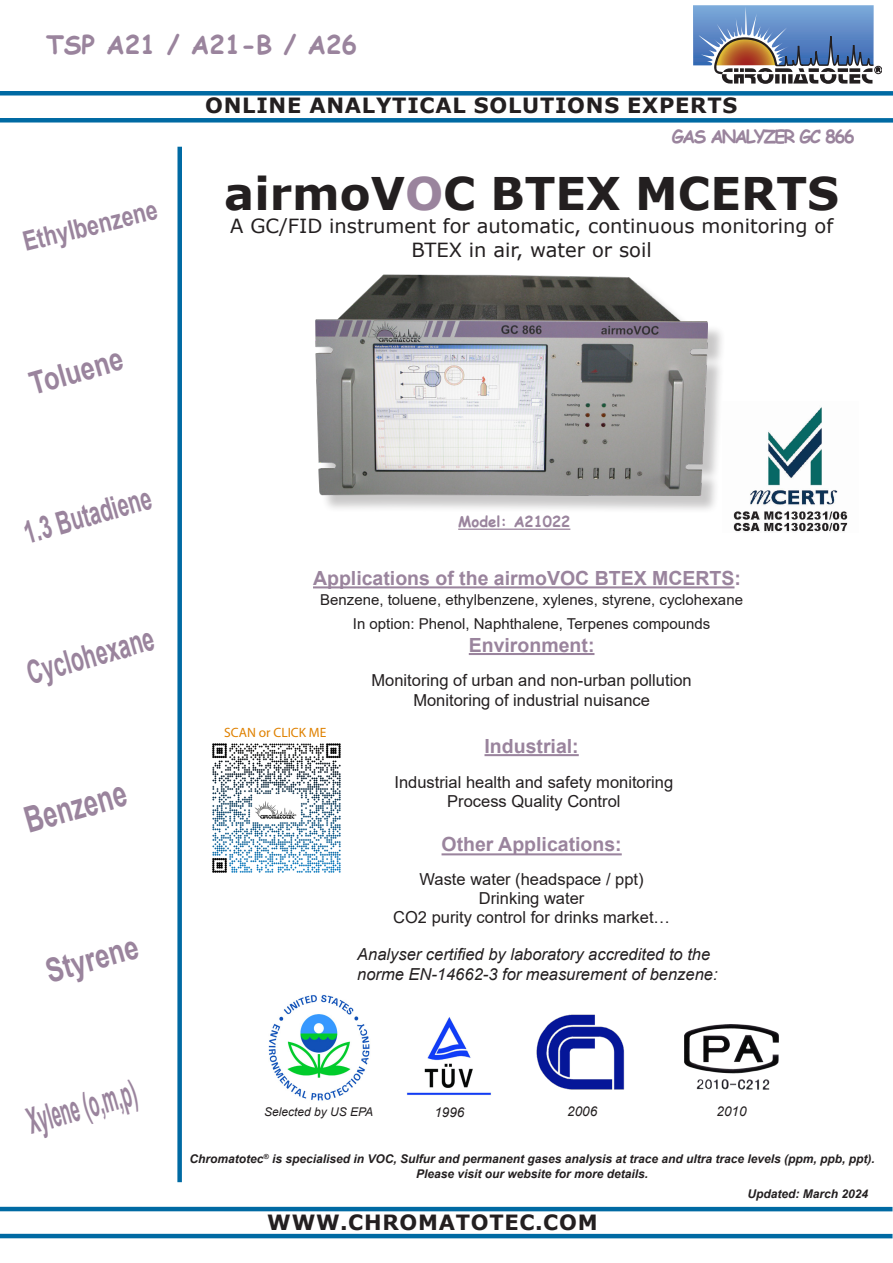
<style>
.page{position:relative;width:893px;height:1263px;background:#fff}
.page>*{position:absolute;margin:0;border:0;box-sizing:border-box;transform-origin:0 0}
.t1{font:700 45px "Verdana";color:#231f20}
.t2{font:700 36px "Arial";color:#9a849d;scale:.46 1}
.t3{font:700 36px "Arial";color:#9a849d;scale:.7 1}
.t4{font:700 33px "Arial";color:#9a849d;scale:.64 1}
.t5{font:700 33px "Arial";color:#9a849d;scale:.78 1}
.t6{font:700 31.5px "Arial";color:#9a849d;scale:.64 1}
.t7{font:700 31.5px "Arial";color:#9a849d;scale:.81 1}
.t8{font:700 27px "Arial";color:#9a849d;scale:.79 1}
.t9{font:700 25.5px "Comic Sans MS";color:#9a849d}
.t10{font:700 21px "Verdana";letter-spacing:.035em;color:#231f20}
.t11{font:700 19.5px "Arial";color:#9a849d}
.t12{font:19.5px/23.4px "Verdana";color:#231f20;text-align:center}
.t13{font:700 18px "Comic Sans MS";letter-spacing:-.1em;color:#9a849d}
.t14{font:16.5px/18.9px "Arial";color:#231f20;text-align:center}
.t15{font:italic 16.5px/19.8px "Arial";color:#231f20}
.t16{font:15px "Arial";color:#231f20}
.t17{font:700 15px "Comic Sans MS";color:#9a849d}
.t18{font:13.5px "Myriad Pro";color:#df8100}
.t19{font:italic 13.5px "Arial";color:#231f20}
.t20{font:italic 700 12px "Arial";color:#231f20}
.t21{font:italic 12px "Arial";color:#231f20}
.t22{font:5.4px "Arial";color:#231f20}
.s1{color:#9a849d}
</style>
<div class="page">
<div style="left:0;top:91px;width:893px;height:5px;background:#006aa3"></div>
<div style="left:0;top:118px;width:893px;height:5px;background:#006aa3"></div>
<div style="left:177px;top:147px;width:5px;height:1035px;background:#006aa3"></div>
<hr style="left:0;top:1207px;width:892px;height:4px;background:#006aa3">
<hr style="left:0;top:1234px;width:892px;height:4px;background:#006aa3">
<img style="left:685px;top:1025px;width:93px;height:65px">
<img style="left:537px;top:1014px;width:88px;height:76px">
<img style="left:407px;top:1017px;width:85px;height:78px">
<img style="left:269px;top:994px;width:101px;height:107px">
<img style="left:212px;top:743px;width:129px;height:130px">
<svg style="left:693px;top:5px;width:188px;height:79px"></svg>
<div style="left:318px;top:278px;width:408px;height:236px;background:#231f20;opacity:.25"></div>
<img style="left:315px;top:275px;width:393px;height:221px">
<hr style="left:458px;top:529px;width:112px;height:1px;background:#9a849d">
<hr style="left:313px;top:586px;width:421px;height:2px;background:#9a849d">
<hr style="left:469px;top:653px;width:125px;height:2px;background:#9a849d">
<hr style="left:484px;top:754px;width:95px;height:2px;background:#9a849d">
<img style="left:723px;top:401px;width:125px;height:131px">
<hr style="left:441px;top:853px;width:181px;height:2px;background:#9a849d">
<p class="t9" style="left:46px;top:26px;width:313px">TSP A21 / A21-B / A26</p>
<p class="t10" style="left:205px;top:91px;width:534px">ONLINE ANALYTICAL SOLUTIONS EXPERTS</p>
<p class="t8" style="left:19px;top:224px;width:176px;rotate:-14deg">Ethylbenzene</p>
<p class="t13" style="left:672px;top:123px;width:184px">GAS ANALYZER GC 866</p>
<p class="t1" style="left:224px;top:162px;width:616px">airmoV<span class="s1">O</span>C BTEX MCERTS</p>
<p class="t12" style="left:230px;top:214px;width:605px">A GC/FID instrument for automatic, continuous monitoring of<br>BTEX in air, water or soil</p>
<p class="t22" style="left:876px;top:66px;width:5px">R</p>
<p class="t7" style="left:24px;top:363px;width:120px;rotate:-16deg">Toluene</p>
<p class="t6" style="left:18px;top:512px;width:207px;rotate:-16deg">1.3 Butadiene</p>
<p class="t4" style="left:21px;top:651px;width:206px;rotate:-16deg">Cyclohexane</p>
<p class="t3" style="left:18px;top:797px;width:151px;rotate:-16deg">Benzene</p>
<p class="t5" style="left:40px;top:949px;width:123px;rotate:-16deg">Styrene</p>
<p class="t2" style="left:21px;top:1098px;width:246px;rotate:-16deg">Xylene (o,m,p)</p>
<p class="t17" style="left:458px;top:511px;width:114px">Model: A21022</p>
<p class="t11" style="left:313px;top:565px;width:429px">Applications of the airmoVOC BTEX MCERTS:</p>
<p class="t16" style="left:320px;top:589px;width:424px">Benzene, toluene, ethylbenzene, xylenes, styrene, cyclohexane</p>
<p class="t16" style="left:353px;top:613px;width:359px">In option: Phenol, Naphthalene, Terpenes compounds</p>
<p class="t11" style="left:469px;top:631px;width:127px">Environment:</p>
<p class="t14" style="left:372px;top:671px;width:322px">Monitoring of urban and non-urban pollution</p>
<p class="t14" style="left:413px;top:691px;width:238px">Monitoring of industrial nuisance</p>
<p class="t11" style="left:484px;top:732px;width:96px">Industrial:</p>
<p class="t14" style="left:394px;top:772px;width:280px;line-height:19.8px">Industrial health and safety monitoring<br>Process Quality Control</p>
<p class="t11" style="left:441px;top:830px;width:182px">Other Applications:</p>
<p class="t14" style="left:393px;top:870px;width:278px">Waste water (headspace / ppt)<br>Drinking water<br>CO2 purity control for drinks market…</p>
<p class="t18" style="left:224px;top:724px;width:104px">SCAN or CLICK ME</p>
<p class="t15" style="left:357px;top:944px;width:362px">Analyser certified by laboratory accredited to the norme EN-14662-3 for measurement of benzene:</p>
<p class="t21" style="left:264px;top:1104px;width:111px">Selected by US EPA</p>
<p class="t19" style="left:434px;top:1103px;width:32px">1996</p>
<p class="t19" style="left:567px;top:1102px;width:32px">2006</p>
<p class="t19" style="left:717px;top:1102px;width:32px">2010</p>
<p class="t20" style="left:190px;top:1151px;width:687px">Chromatotec<sup>®</sup> is specialised in VOC, Sulfur and permanent gases analysis at trace and ultra trace levels (ppm, ppb, ppt).</p>
<p class="t20" style="left:416px;top:1165px;width:234px">Please visit our website for more details.</p>
<p class="t10" style="left:267px;top:1207px;width:332px">WWW.CHROMATOTEC.COM</p>
<p class="t20" style="left:747px;top:1186px;width:122px">Updated: March 2024</p>
</div>
